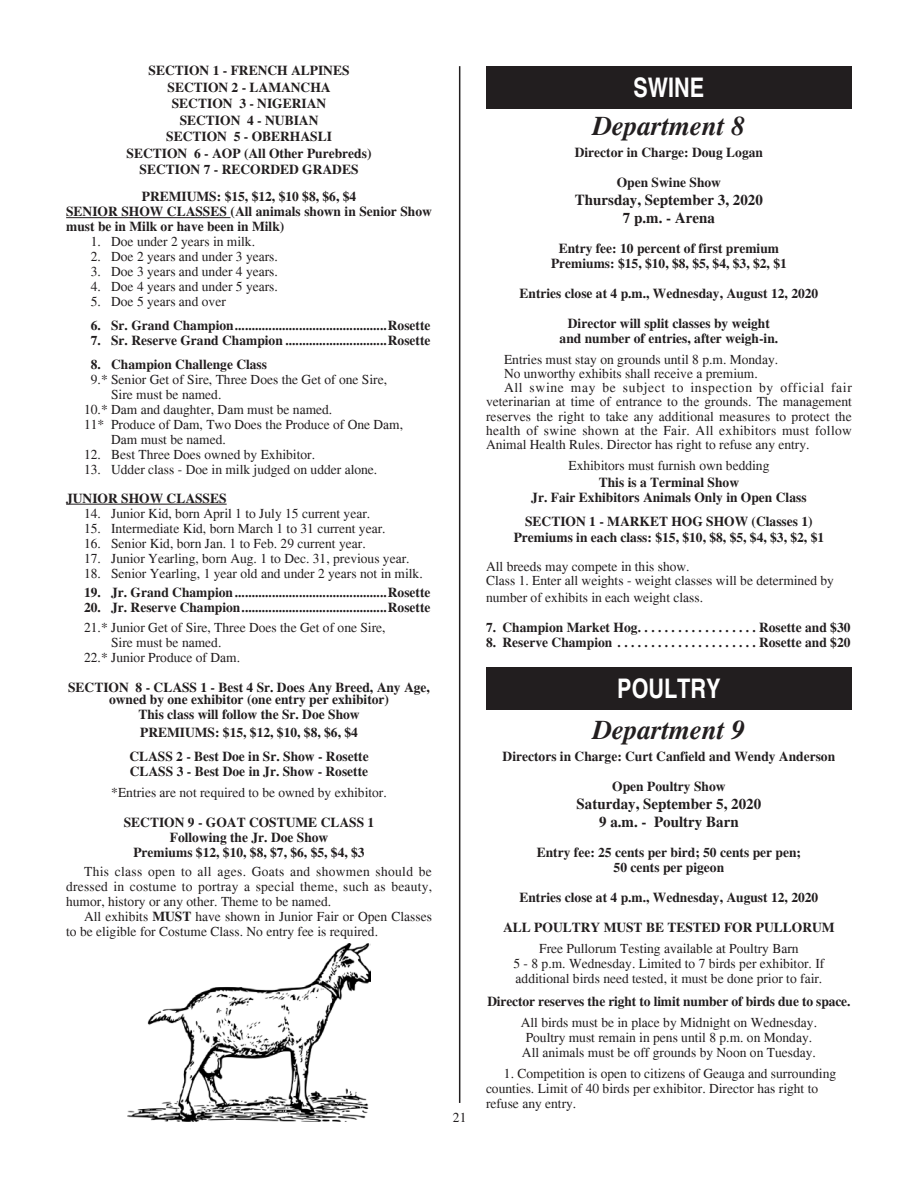
<style>
.page{position:relative;width:918px;height:1188px;background:#fff}
.page>*{position:absolute;margin:0;border:0;box-sizing:border-box;transform-origin:0 0}
.t1{font:italic 700 27px "Times";color:#221e1f}
.t2{font:700 27px "Helvetica";letter-spacing:.085em;color:#fff;scale:.8 1}
.t3{font:700 27px "Helvetica";color:#fff;scale:.8 1}
.t4{font:700 15px/18px "Times";color:#221e1f;text-align:center}
.t5{font:13.5px/15px "Times";color:#221e1f}
.t6{font:700 13.5px/15px "Times";color:#221e1f;text-align:center}
.t7{font:13.5px "Times";letter-spacing:.025em;color:#221e1f}
.t8{font:13.5px "Times";letter-spacing:.02em;color:#221e1f}
.t9{font:13.5px "Times";letter-spacing:.05em;color:#221e1f}
.s1{font-weight:700}
</style>
<div class="page">
<hr style="left:459px;top:66px;width:1px;height:1037px;background:#221e1f">
<hr style="left:66px;top:217px;width:165px;height:1px;background:#221e1f">
<hr style="left:66px;top:504px;width:161px;height:1px;background:#221e1f">
<img style="left:128px;top:944px;width:243px;height:178px">
<div style="left:486px;top:66px;width:366px;height:42px;background:#221e1f"></div>
<div style="left:486px;top:667px;width:366px;height:42px;background:#221e1f"></div>
<p class="t6" style="left:127px;top:62px;width:246px;line-height:16.5px">SECTION 1 - FRENCH ALPINES<br>SECTION 2 - LAMANCHA<br>SECTION 3 - NIGERIAN<br>SECTION 4 - NUBIAN<br>SECTION 5 - OBERHASLI<br>SECTION 6 - AOP (All Other Purebreds)<br>SECTION 7 - RECORDED GRADES</p>
<p class="t6" style="left:66px;top:189px;width:292px;text-align:left;text-indent:76px">PREMIUMS: $15, $12, $10 $8, $6, $4<br>SENIOR SHOW Classes</p>
<p class="t6" style="left:66px;top:204px;width:367px;text-align:left;text-indent:164px">(All animals shown in Senior Show must be in Milk or have been in Milk)</p>
<p class="t5" style="left:91px;top:234px;width:166px">1. Doe under 2 years in milk.</p>
<p class="t5" style="left:91px;top:249px;width:189px">2. Doe 2 years and under 3 years.</p>
<p class="t5" style="left:91px;top:264px;width:189px">3. Doe 3 years and under 4 years.</p>
<p class="t5" style="left:91px;top:279px;width:189px">4. Doe 4 years and under 5 years.</p>
<p class="t5" style="left:91px;top:294px;width:136px">5. Doe 5 years and over</p>
<p class="t6" style="left:91px;top:318px;width:341px">6. Sr. Grand Champion.............................................Rosette</p>
<p class="t6" style="left:91px;top:333px;width:341px">7. Sr. Reserve Grand Champion ..............................Rosette</p>
<p class="t6" style="left:91px;top:357px;width:178px">8. Champion Challenge Class</p>
<p class="t5" style="left:91px;top:372px;width:298px">9.* Senior Get of Sire, Three Does the Get of one Sire,</p>
<p class="t5" style="left:111px;top:387px;width:112px">Sire must be named.</p>
<p class="t5" style="left:84px;top:402px;width:250px">10.* Dam and daughter, Dam must be named.</p>
<p class="t5" style="left:84px;top:417px;width:321px">11* Produce of Dam, Two Does the Produce of One Dam,</p>
<p class="t5" style="left:111px;top:432px;width:116px">Dam must be named.</p>
<p class="t5" style="left:84px;top:447px;width:232px">12. Best Three Does owned by Exhibitor.</p>
<p class="t5" style="left:84px;top:462px;width:295px">13. Udder class - Doe in milk judged on udder alone.</p>
<p class="t6" style="left:66px;top:490px;width:162px">JUNIOR SHOW CLASSES</p>
<p class="t5" style="left:84px;top:506px;width:288px">14. Junior Kid, born April 1 to July 15 current year.</p>
<p class="t5" style="left:84px;top:521px;width:303px">15. Intermediate Kid, born March 1 to 31 current year.</p>
<p class="t5" style="left:84px;top:536px;width:283px">16. Senior Kid, born Jan. 1 to Feb. 29 current year.</p>
<p class="t5" style="left:84px;top:551px;width:327px">17. Junior Yearling, born Aug. 1 to Dec. 31, previous year.</p>
<p class="t5" style="left:84px;top:566px;width:340px">18. Senior Yearling, 1 year old and under 2 years not in milk.</p>
<p class="t6" style="left:84px;top:585px;width:348px">19. Jr. Grand Champion.............................................Rosette</p>
<p class="t6" style="left:84px;top:600px;width:348px">20. Jr. Reserve Champion...........................................Rosette</p>
<p class="t5" style="left:84px;top:620px;width:303px">21.* Junior Get of Sire, Three Does the Get of one Sire,</p>
<p class="t5" style="left:111px;top:635px;width:112px">Sire must be named.</p>
<p class="t5" style="left:84px;top:650px;width:157px">22.* Junior Produce of Dam.</p>
<p class="t6" style="left:68px;top:681px;width:363px;line-height:12px">SECTION 8 - CLASS 1 - Best 4 Sr. Does Any Breed, Any Age, owned by one exhibitor (one entry per exhibitor)</p>
<p class="t6" style="left:138px;top:705px;width:223px;line-height:18px;text-align:left">This class will follow the Sr. Doe Show<br>PREMIUMS: $15, $12, $10, $8, $6, $4</p>
<p class="t6" style="left:129px;top:748px;width:241px;text-align:left">CLASS 2 - Best Doe in Sr. Show - Rosette<br>CLASS 3 - Best Doe in Jr. Show - Rosette</p>
<p class="t5" style="left:111px;top:785px;width:277px">*Entries are not required to be owned by exhibitor.</p>
<p class="t6" style="left:124px;top:814px;width:252px">SECTION 9 - GOAT COSTUME CLASS 1<br>Following the Jr. Doe Show<br>Premiums $12, $10, $8, $7, $6, $5, $4, $3</p>
<p class="t7" style="left:84px;top:864px;width:349px">This class open to all ages. Goats and showmen should be</p>
<p class="t8" style="left:66px;top:879px;width:368px">dressed in costume to portray a special theme, such as beauty,</p>
<p class="t5" style="left:66px;top:894px;width:267px">humor, history or any other. Theme to be named.</p>
<p class="t5" style="left:84px;top:909px;width:79px">All exhibits <span class="s1">must</span></p>
<p class="t5" style="left:66px;top:909px;width:367px;text-indent:129px">have shown in Junior Fair or Open Classes to be eligible for Costume Class. No entry fee is required.</p>
<p class="t5" style="left:453px;top:1110px;width:15px">21</p>
<h1 class="t3" style="left:634px;top:71px;width:87px">SWINE</h1>
<h1 class="t1" style="left:593px;top:110px;width:154px">Department 8</h1>
<p class="t6" style="left:575px;top:145px;width:190px">Director in Charge: Doug Logan</p>
<p class="t6" style="left:617px;top:175px;width:106px">Open Swine Show</p>
<p class="t4" style="left:575px;top:191px;width:189px">Thursday, September 3, 2020<br>7 p.m. - Arena</p>
<p class="t6" style="left:551px;top:241px;width:237px">Entry fee: 10 percent of first premium<br>Premiums: $15, $10, $8, $5, $4, $3, $2, $1</p>
<p class="t6" style="left:519px;top:286px;width:300px">Entries close at 4 p.m., Wednesday, August 12, 2020</p>
<p class="t6" style="left:560px;top:316px;width:220px">Director will split classes by weight and number of entries, after weigh-in.</p>
<p class="t5" style="left:504px;top:352px;width:276px">Entries must stay on grounds until 8 p.m. Monday.</p>
<p class="t5" style="left:504px;top:366px;width:255px">No unworthy exhibits shall receive a premium.</p>
<p class="t9" style="left:504px;top:380px;width:349px">All swine may be subject to inspection by official fair</p>
<p class="t5" style="left:486px;top:394px;width:367px">veterinarian at time of entrance to the grounds. The management</p>
<p class="t5" style="left:486px;top:409px;width:367px">reserves the right to take any additional measures to protect the</p>
<p class="t7" style="left:486px;top:422px;width:367px">health of swine shown at the Fair. All exhibitors must follow</p>
<p class="t5" style="left:486px;top:437px;width:325px">Animal Health Rules. Director has right to refuse any entry.</p>
<p class="t5" style="left:568px;top:458px;width:203px">Exhibitors must furnish own bedding</p>
<p class="t6" style="left:531px;top:474px;width:277px">This is a Terminal Show<br>Jr. Fair Exhibitors Animals Only in Open Class</p>
<p class="t6" style="left:514px;top:513px;width:312px;line-height:16.5px">SECTION 1 - MARKET HOG SHOW (Classes 1)<br>Premiums in each class: $15, $10, $8, $5, $4, $3, $2, $1</p>
<p class="t5" style="left:486px;top:559px;width:349px;line-height:14.2px">All breeds may compete in this show.<br>Class 1. Enter all weights - weight classes will be determined by</p>
<p class="t5" style="left:486px;top:589px;width:219px">number of exhibits in each weight class.</p>
<p class="t6" style="left:486px;top:619px;width:157px">7. Champion Market Hog .................</p>
<p class="t6" style="left:759px;top:619px;width:93px">Rosette and $30</p>
<p class="t6" style="left:486px;top:634px;width:131px">8. Reserve Champion .....................</p>
<p class="t6" style="left:759px;top:634px;width:93px">Rosette and $20</p>
<h1 class="t2" style="left:617px;top:672px;width:131px">POULTRY</h1>
<h1 class="t1" style="left:593px;top:714px;width:154px">Department 9</h1>
<p class="t6" style="left:503px;top:749px;width:334px">Directors in Charge: Curt Canfield and Wendy Anderson</p>
<p class="t6" style="left:612px;top:779px;width:115px">Open Poultry Show</p>
<p class="t4" style="left:577px;top:795px;width:186px">Saturday, September 5, 2020<br>9 a.m. - Poultry Barn</p>
<p class="t6" style="left:537px;top:845px;width:266px">Entry fee: 25 cents per bird; 50 cents per pen;<br>50 cents per pigeon</p>
<p class="t6" style="left:519px;top:890px;width:300px">Entries close at 4 p.m., Wednesday, August 12, 2020</p>
<p class="t6" style="left:503px;top:920px;width:333px">ALL POULTRY MUST BE TESTED FOR PULLORUM</p>
<p class="t5" style="left:514px;top:941px;width:312px;text-align:center">Free Pullorum Testing available at Poultry Barn<br>5 - 8 p.m. Wednesday. Limited to 7 birds per exhibitor. If additional birds need tested, it must be done prior to fair.</p>
<p class="t6" style="left:487px;top:993px;width:365px">Director reserves the right to limit number of birds due to space.</p>
<p class="t5" style="left:521px;top:1015px;width:298px">All birds must be in place by Midnight on Wednesday.<br>Poultry must remain in pens until 8 p.m. on Monday.<br>All animals must be off grounds by Noon on Tuesday.</p>
<p class="t5" style="left:486px;top:1066px;width:352px;text-indent:18px">1. Competition is open to citizens of Geauga and surrounding counties. Limit of 40 birds per exhibitor. Director has right to refuse any entry.</p>
</div>
